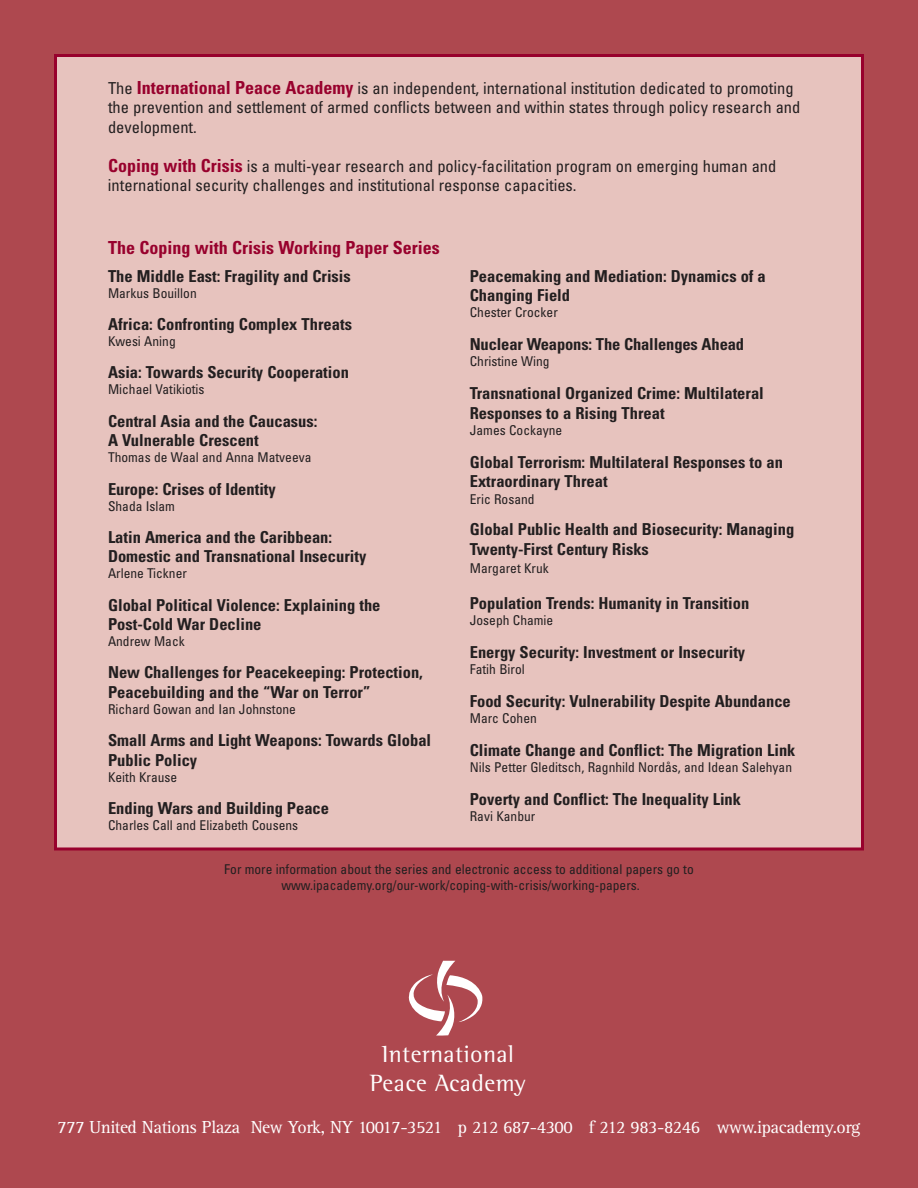
<style>
.page{position:relative;width:918px;height:1188px;background:#ae484f}
.page>*{position:absolute;margin:0;border:0;box-sizing:border-box;transform-origin:0 0}
.t1{font:24.15px/29px "Rotis Semi Serif Std";letter-spacing:.02em;color:#fff;text-align:center}
.t2{font:18px "Rotis Serif";letter-spacing:-.025em;color:#fff}
.t3{font:700 condensed 18px "Univers";color:#98012d}
.t4{font:700 condensed 16.5px/19.5px "Univers";color:#231f20}
.t5{font:condensed 16.5px/19.5px "Univers";color:#231f20}
.t6{font:condensed 13.5px/16.2px "Univers";color:#231f20;text-align:center}
.s1{font-weight:700;font-size:18px;color:#98012d}
</style>
<div class="page">
<div style="left:56px;top:56px;width:806px;height:793px;background:#e7c3be"></div>
<svg style="left:408px;top:961px;width:75px;height:75px"></svg>
<p class="t5" style="left:108px;top:80px;width:694px">The <span class="s1">International Peace Academy</span> is an independent, international institution dedicated to promoting the prevention and settlement of armed conflicts between and within states through policy research and development.</p>
<p class="t5" style="left:108px;top:158px;width:670px"><span class="s1">Coping with Crisis</span> is a multi-year research and policy-facilitation program on emerging human and international security challenges and institutional response capacities.</p>
<p class="t3" style="left:108px;top:241px;width:333px">The Coping with Crisis Working Paper Series</p>
<p class="t4" style="left:108px;top:268px;width:244px">The Middle East: Fragility and Crisis</p>
<p class="t6" style="left:108px;top:286px;width:90px">Markus Bouillon</p>
<p class="t4" style="left:108px;top:316px;width:246px">Africa: Confronting Complex Threats</p>
<p class="t6" style="left:108px;top:334px;width:69px">Kwesi Aning</p>
<p class="t4" style="left:108px;top:364px;width:242px">Asia: Towards Security Cooperation</p>
<p class="t6" style="left:108px;top:383px;width:98px">Michael Vatikiotis</p>
<p class="t4" style="left:108px;top:412px;width:211px">Central Asia and the Caucasus:<br>A Vulnerable Crescent</p>
<p class="t6" style="left:108px;top:450px;width:205px">Thomas de Waal and Anna Matveeva</p>
<p class="t4" style="left:108px;top:480px;width:169px">Europe: Crises of Identity</p>
<p class="t6" style="left:108px;top:499px;width:69px">Shada Islam</p>
<p class="t4" style="left:108px;top:529px;width:260px">Latin America and the Caribbean:<br>Domestic and Transnational Insecurity</p>
<p class="t6" style="left:108px;top:567px;width:80px">Arlene Tickner</p>
<p class="t4" style="left:108px;top:596px;width:274px">Global Political Violence: Explaining the<br>Post-Cold War Decline</p>
<p class="t6" style="left:108px;top:634px;width:78px">Andrew Mack</p>
<p class="t4" style="left:108px;top:664px;width:316px">New Challenges for Peacekeeping: Protection,<br>Peacebuilding and the “War on Terror”</p>
<p class="t6" style="left:108px;top:702px;width:189px">Richard Gowan and Ian Johnstone</p>
<p class="t4" style="left:108px;top:732px;width:325px">Small Arms and Light Weapons: Towards Global<br>Public Policy</p>
<p class="t6" style="left:108px;top:770px;width:71px">Keith Krause</p>
<p class="t4" style="left:108px;top:800px;width:223px">Ending Wars and Building Peace</p>
<p class="t6" style="left:108px;top:818px;width:192px">Charles Call and Elizabeth Cousens</p>
<p class="t4" style="left:470px;top:268px;width:298px">Peacemaking and Mediation: Dynamics of a<br>Changing Field</p>
<p class="t6" style="left:470px;top:306px;width:90px">Chester Crocker</p>
<p class="t4" style="left:470px;top:336px;width:276px">Nuclear Weapons: The Challenges Ahead</p>
<p class="t6" style="left:470px;top:355px;width:81px">Christine Wing</p>
<p class="t4" style="left:470px;top:385px;width:296px">Transnational Organized Crime: Multilateral<br>Responses to a Rising Threat</p>
<p class="t6" style="left:470px;top:423px;width:94px">James Cockayne</p>
<p class="t4" style="left:470px;top:454px;width:315px">Global Terrorism: Multilateral Responses to an<br>Extraordinary Threat</p>
<p class="t6" style="left:470px;top:492px;width:66px">Eric Rosand</p>
<p class="t4" style="left:470px;top:521px;width:326px">Global Public Health and Biosecurity: Managing<br>Twenty-First Century Risks</p>
<p class="t6" style="left:470px;top:561px;width:81px">Margaret Kruk</p>
<p class="t4" style="left:470px;top:594px;width:281px">Population Trends: Humanity in Transition</p>
<p class="t6" style="left:470px;top:613px;width:85px">Joseph Chamie</p>
<p class="t4" style="left:470px;top:643px;width:277px">Energy Security: Investment or Insecurity</p>
<p class="t6" style="left:470px;top:662px;width:57px">Fatih Birol</p>
<p class="t4" style="left:470px;top:692px;width:323px">Food Security: Vulnerability Despite Abundance</p>
<p class="t6" style="left:470px;top:711px;width:69px">Marc Cohen</p>
<p class="t4" style="left:470px;top:741px;width:327px">Climate Change and Conflict: The Migration Link</p>
<p class="t6" style="left:470px;top:760px;width:324px">Nils Petter Gleditsch, Ragnhild Nordås, and Idean Salehyan</p>
<p class="t4" style="left:470px;top:790px;width:273px">Poverty and Conflict: The Inequality Link</p>
<p class="t6" style="left:470px;top:809px;width:67px">Ravi Kanbur</p>
<p class="t6" style="left:224px;top:862px;width:471px">For more information about the series and electronic access to additional papers go to www.ipacademy.org/our-work/coping-with-crisis/working-papers.</p>
<h1 class="t1" style="left:370px;top:1042px;width:157px">International<br>Peace Academy</h1>
<p class="t2" style="left:58px;top:1121px;width:805px">777 United Nations Plaza New York, NY 10017-3521 p 212 687-4300 f 212 983-8246 www.ipacademy.org</p>
</div>
